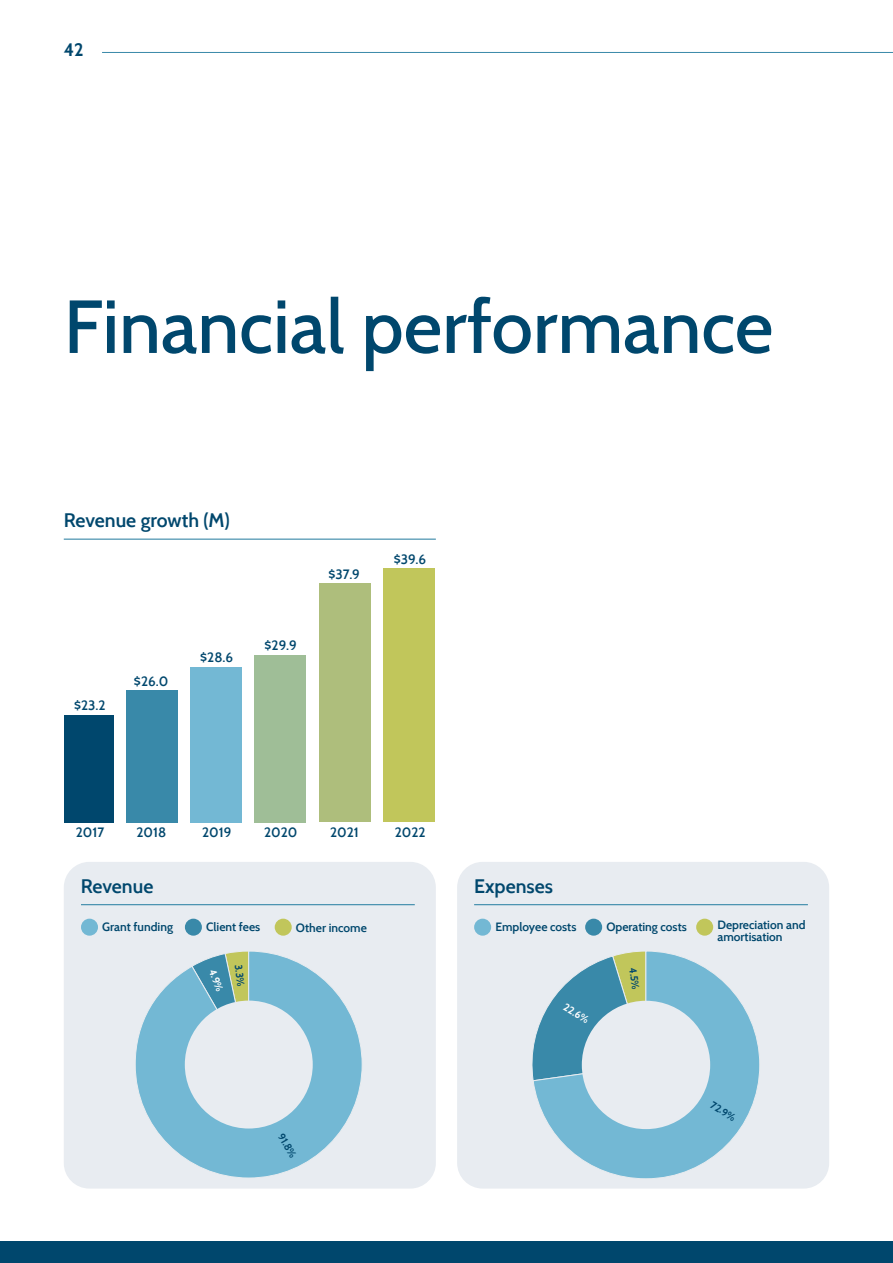
<style>
.page{position:relative;width:893px;height:1263px;background:#fff}
.page>*{position:absolute;margin:0;border:0;box-sizing:border-box;transform-origin:0 0}
.t1{font:500 75px "Cabin";color:#00476d}
.t2{font:600 19.5px "Cabin";color:#00476d}
.t3{font:700 18px "Cabin";color:#00476d}
.t4{font:600 13.5px "Cabin";color:#00476d}
.t5{font:600 12px/12px "Cabin";color:#00476d}
.t6{font:700 10.35px "Cabin";color:#00476d}
.t7{font:700 10.35px "Cabin";color:#fff}
</style>
<div class="page">
<div style="left:0;top:1242px;width:893px;height:21px;background:#00476d"></div>
<hr style="left:102px;top:52px;width:791px;height:1px;background:#3989a9">
<div style="left:64px;top:862px;width:372px;height:326px;background:#e8ecf1;border-radius:26px"></div>
<div style="left:457px;top:862px;width:372px;height:326px;background:#e8ecf1;border-radius:26px"></div>
<svg style="left:533px;top:951px;width:227px;height:228px"></svg>
<div style="left:582px;top:1001px;width:128px;height:128px;background:#e8ecf1;border-radius:50%"></div>
<div style="left:383px;top:568px;width:51px;height:254px;background:#c1c65b"></div>
<div style="left:319px;top:584px;width:51px;height:238px;background:#aebe7c"></div>
<div style="left:255px;top:655px;width:51px;height:167px;background:#9fbe97"></div>
<div style="left:190px;top:667px;width:52px;height:155px;background:#73b8d4"></div>
<div style="left:126px;top:690px;width:52px;height:132px;background:#3989a9"></div>
<div style="left:64px;top:715px;width:49px;height:107px;background:#00476d"></div>
<hr style="left:64px;top:539px;width:372px;height:1px;background:#3989a9">
<hr style="left:474px;top:904px;width:334px;height:1px;background:#3989a9">
<hr style="left:81px;top:904px;width:334px;height:1px;background:#3989a9">
<div style="left:474px;top:919px;width:17px;height:17px;background:#73b8d4;border-radius:50%"></div>
<div style="left:81px;top:919px;width:17px;height:17px;background:#73b8d4;border-radius:50%"></div>
<div style="left:585px;top:919px;width:17px;height:17px;background:#3989a9;border-radius:50%"></div>
<div style="left:185px;top:919px;width:17px;height:17px;background:#3989a9;border-radius:50%"></div>
<div style="left:696px;top:919px;width:17px;height:17px;background:#c1c65b;border-radius:50%"></div>
<div style="left:275px;top:919px;width:17px;height:17px;background:#c1c65b;border-radius:50%"></div>
<svg style="left:135px;top:951px;width:227px;height:227px"></svg>
<div style="left:185px;top:1000px;width:128px;height:128px;background:#e8ecf1;border-radius:50%"></div>
<h3 class="t3" style="left:64px;top:39px;width:21px">42</h3>
<h1 class="t1" style="left:64px;top:281px;width:711px">Financial performance</h1>
<h2 class="t2" style="left:64px;top:509px;width:167px">Revenue growth (M)</h2>
<p class="t4" style="left:74px;top:697px;width:33px">$23.2</p>
<p class="t4" style="left:134px;top:673px;width:36px">$26.0</p>
<p class="t4" style="left:200px;top:649px;width:34px">$28.6</p>
<p class="t4" style="left:265px;top:637px;width:34px">$29.9</p>
<p class="t4" style="left:329px;top:566px;width:33px">$37.9</p>
<p class="t4" style="left:394px;top:551px;width:34px">$39.6</p>
<p class="t4" style="left:76px;top:824px;width:30px">2017</p>
<p class="t4" style="left:136px;top:824px;width:31px">2018</p>
<p class="t4" style="left:202px;top:824px;width:31px">2019</p>
<p class="t4" style="left:264px;top:823px;width:35px">2020</p>
<p class="t4" style="left:330px;top:824px;width:30px">2021</p>
<p class="t4" style="left:395px;top:824px;width:32px">2022</p>
<h2 class="t2" style="left:81px;top:875px;width:74px">Revenue</h2>
<h2 class="t2" style="left:474px;top:875px;width:80px">Expenses</h2>
<p class="t5" style="left:102px;top:921px;width:72px">Grant funding</p>
<p class="t5" style="left:206px;top:921px;width:56px">Client fees</p>
<p class="t5" style="left:495px;top:921px;width:83px">Employee costs</p>
<p class="t5" style="left:606px;top:921px;width:82px">Operating costs</p>
<p class="t5" style="left:717px;top:918px;width:90px">Depreciation and amortisation</p>
<p class="t5" style="left:296px;top:921px;width:72px">Other income</p>
<p class="t7" style="left:218px;top:967px;width:24px;rotate:68deg">4.9%</p>
<p class="t6" style="left:245px;top:963px;width:24px;rotate:83deg">3.3%</p>
<p class="t6" style="left:286px;top:1131px;width:28px;rotate:60deg">91.8%</p>
<p class="t7" style="left:567px;top:1001px;width:29px;rotate:31deg">22.6%</p>
<p class="t6" style="left:639px;top:966px;width:24px;rotate:82deg">4.5%</p>
<p class="t6" style="left:715px;top:1098px;width:29px;rotate:31deg">72.9%</p>
</div>
